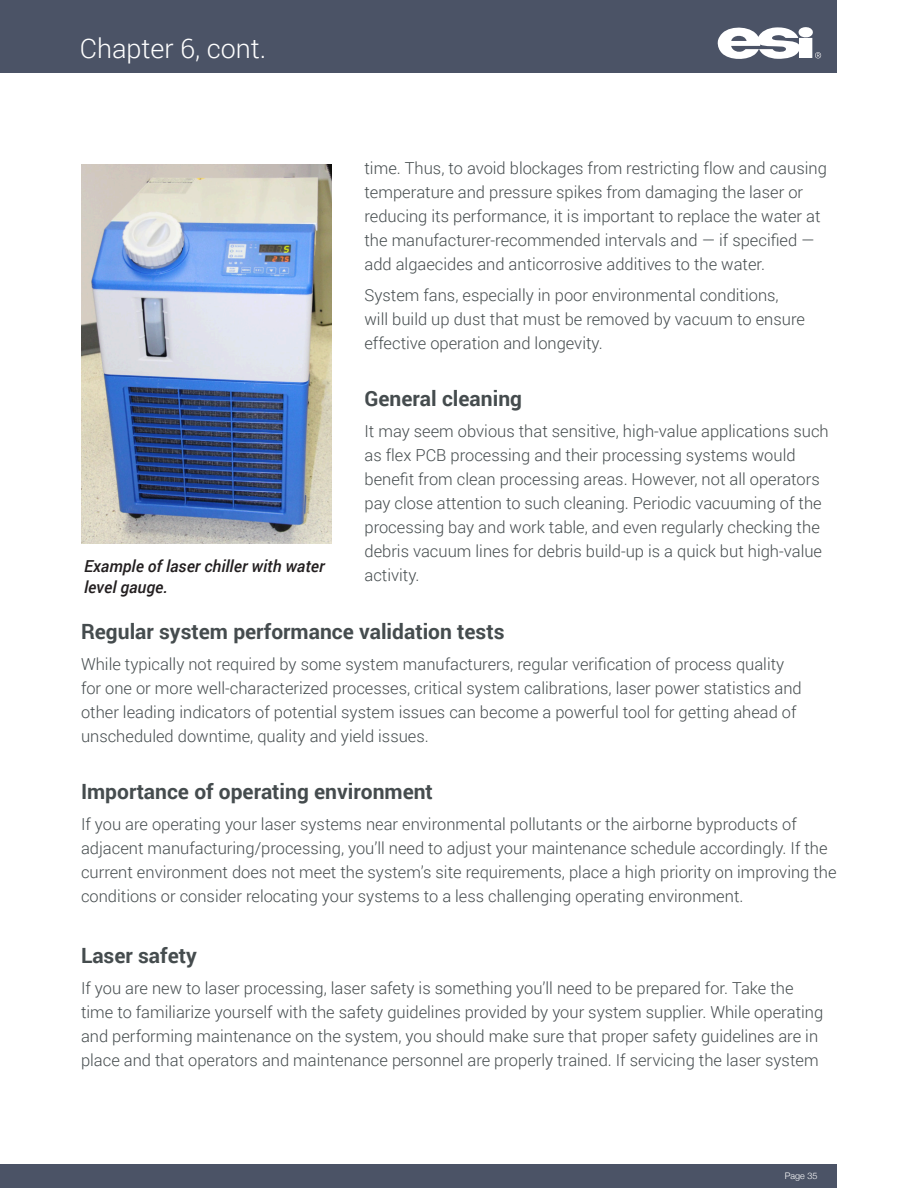
<style>
.page{position:relative;width:918px;height:1188px;background:#fff}
.page>*{position:absolute;margin:0;border:0;box-sizing:border-box;transform-origin:0 0}
.t1{font:300 27px "Roboto";color:#fff}
.t2{font:700 21px "Roboto";color:#454c4e}
.t3{font:300 16.5px/24px "Roboto";color:#454c4e}
.t4{font:italic 500 16.5px/21px "Roboto";color:#231f20}
.t5{font:300 9px "Helvetica Neue";color:#fff}
</style>
<div class="page">
<div style="left:0;top:0;width:837px;height:73px;background:#4b5366"></div>
<svg style="left:718px;top:27px;width:103px;height:32px"></svg>
<div style="left:0;top:1165px;width:837px;height:23px;background:#4b5366"></div>
<img style="left:81px;top:164px;width:250px;height:380px">
<h1 class="t1" style="left:80px;top:29px;width:188px">Chapter 6, cont.</h1>
<p class="t3" style="left:364px;top:156px;width:464px">time. Thus, to avoid blockages from restricting flow and causing temperature and pressure spikes from damaging the laser or reducing its performance, it is important to replace the water at the manufacturer-recommended intervals and — if specified — add algaecides and anticorrosive additives to the water.</p>
<p class="t3" style="left:364px;top:282px;width:442px">System fans, especially in poor environmental conditions, will build up dust that must be removed by vacuum to ensure effective operation and longevity.</p>
<p class="t2" style="left:364px;top:384px;width:159px">General cleaning</p>
<p class="t3" style="left:364px;top:419px;width:466px">It may seem obvious that sensitive, high-value applications such as flex PCB processing and their processing systems would benefit from clean processing areas. However, not all operators pay close attention to such cleaning. Periodic vacuuming of the processing bay and work table, and even regularly checking the debris vacuum lines for debris build-up is a quick but high-value activity.</p>
<p class="t2" style="left:81px;top:617px;width:425px">Regular system performance validation tests</p>
<p class="t3" style="left:81px;top:651px;width:722px">While typically not required by some system manufacturers, regular verification of process quality for one or more well-characterized processes, critical system calibrations, laser power statistics and other leading indicators of potential system issues can become a powerful tool for getting ahead of unscheduled downtime, quality and yield issues.</p>
<p class="t2" style="left:81px;top:777px;width:353px">Importance of operating environment</p>
<p class="t3" style="left:81px;top:812px;width:757px">If you are operating your laser systems near environmental pollutants or the airborne byproducts of adjacent manufacturing/processing, you’ll need to adjust your maintenance schedule accordingly. If the current environment does not meet the system’s site requirements, place a high priority on improving the conditions or consider relocating your systems to a less challenging operating environment.</p>
<p class="t4" style="left:84px;top:555px;width:242px">Example of laser chiller with water level gauge.</p>
<p class="t2" style="left:81px;top:941px;width:117px">Laser safety</p>
<p class="t3" style="left:81px;top:975px;width:744px">If you are new to laser processing, laser safety is something you’ll need to be prepared for. Take the time to familiarize yourself with the safety guidelines provided by your system supplier. While operating and performing maintenance on the system, you should make sure that proper safety guidelines are in place and that operators and maintenance personnel are properly trained. If servicing the laser system</p>
<p class="t5" style="left:785px;top:1169px;width:34px">Page 35</p>
</div>
